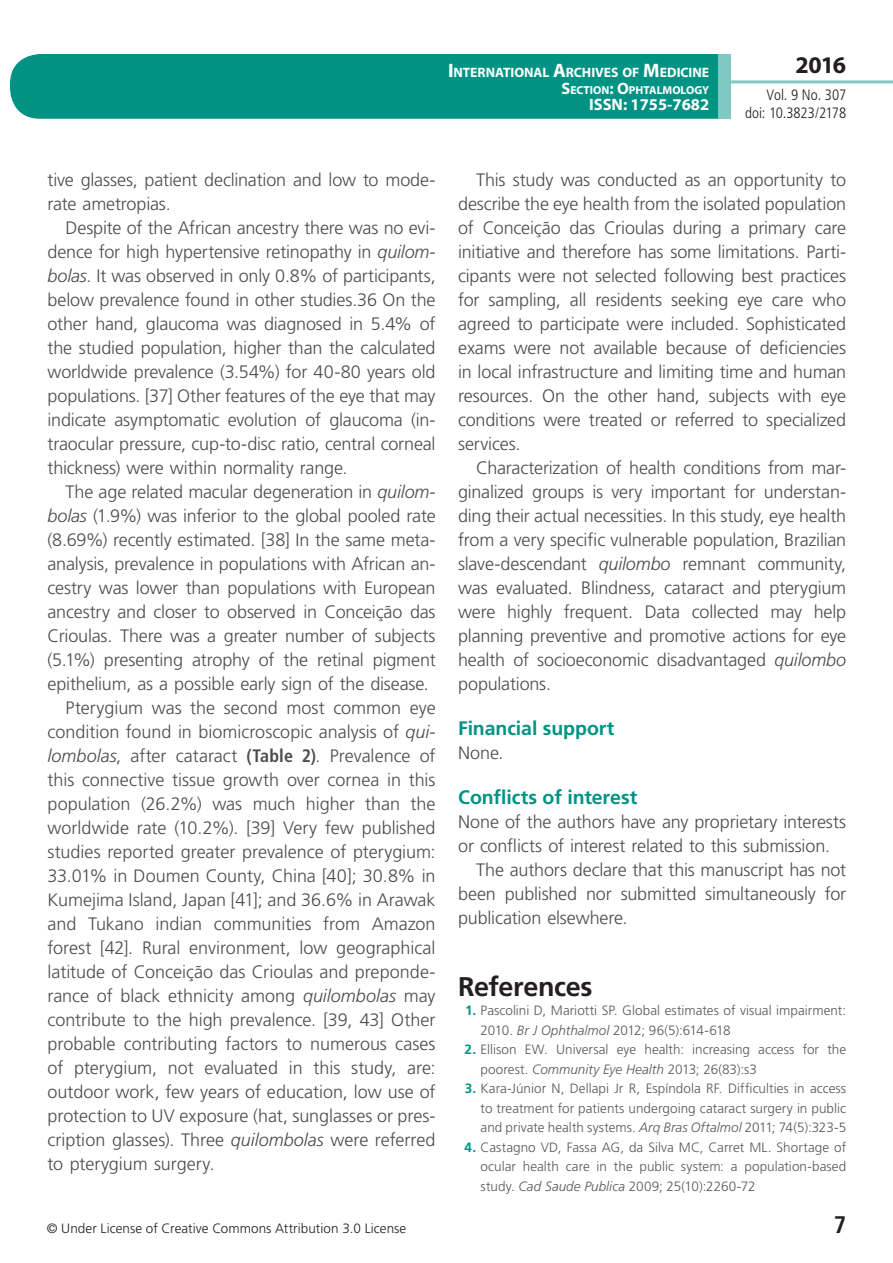
<style>
.page{position:relative;width:893px;height:1263px;background:#fff}
.page>*{position:absolute;margin:0;border:0;box-sizing:border-box;transform-origin:0 0}
.t1{font:700 27px "Frutiger LT Std";letter-spacing:-.015em;color:#231f20}
.t2{font:700 24px "Myriad Pro";color:#231f20}
.t3{font:700 condensed 24px "Frutiger LT Std";color:#231f20}
.t4{font:700 19.5px "Frutiger LT Std";letter-spacing:-.005em;color:#009384}
.t5{font:300 18px/24px "Frutiger LT Std";letter-spacing:-.005em;color:#4b4c4d;text-align:justify}
.t6{font:700 16.5px "Myriad Pro";color:#fff}
.t7{font:300 condensed 15px/18px "Frutiger LT Std";letter-spacing:-.005em;color:#231f20;text-align:right}
.t8{font:700 13.65px "Myriad Pro";letter-spacing:-.005em;color:#fff}
.t9{font:300 13.5px/19.5px "Frutiger LT Std";color:#57585a}
.t10{font:300 13.5px "Frutiger LT Std";letter-spacing:.005em;color:#231f20}
.t11{font:700 11.55px "Myriad Pro";color:#fff}
.s1{font-size:19.5px}
.s2{font-size:16.5px}
.s3{font-style:italic}
.s4{font-weight:700;font-stretch:condensed}
.s5{font-weight:700;color:#009384}
</style>
<div class="page">
<div style="left:10px;top:54px;width:775px;height:65px;background:#009384;border-radius:30px"></div>
<div style="left:732px;top:0;width:161px;height:157px;background:#fff"></div>
<hr style="left:730px;top:80px;width:163px;height:3px;background:#80c9c2">
<div style="left:718px;top:54px;width:13px;height:65px;background:#80c9c2"></div>
<p class="t8" style="left:448px;top:64px;width:263px"><span class="s1">I</span>NTERNATIONAL <span class="s1">A</span>RCHIVES OF <span class="s1">M</span>EDICINE</p>
<p class="t11" style="left:561px;top:82px;width:149px"><span class="s2">S</span>ECTION<span class="s2">: O</span>PHTALMOLOGY</p>
<p class="t6" style="left:589px;top:94px;width:122px">ISSN: 1755-7682</p>
<h2 class="t2" style="left:795px;top:49px;width:52px">2016</h2>
<p class="t7" style="left:745px;top:86px;width:103px">Vol. 9 No. 307 doi: 10.3823/2178</p>
<p class="t5" style="left:48px;top:168px;width:390px">tive glasses, patient declination and low to mode&shy;rate ametropias.</p>
<p class="t5" style="left:48px;top:216px;width:390px;text-indent:18px">Despite of the African ancestry there was no evi&shy;dence for high hypertensive retinopathy in <span class="s3">quilom&shy;bolas</span>. It was observed in only 0.8% of participants, below prevalence found in other studies.36 On the other hand, glaucoma was diagnosed in 5.4% of the studied population, higher than the calculated worldwide prevalence (3.54%) for 40-80 years old populations. [37] Other features of the eye that may indicate asymptomatic evolution of glaucoma (in&shy;traocular pressure, cup-to-disc ratio, central corneal thickness) were within normality range.</p>
<p class="t5" style="left:66px;top:480px;width:372px">The age related macular degeneration in <span class="s3">quilom-</span></p>
<p class="t5" style="left:48px;top:504px;width:390px"><span class="s3">bolas</span> (1.9%) was inferior to the global pooled rate</p>
<p class="t5" style="left:48px;top:528px;width:390px">(8.69%) recently estimated. [38] In the same meta-</p>
<p class="t5" style="left:48px;top:552px;width:390px">analysis, prevalence in populations with African an-</p>
<p class="t5" style="left:48px;top:576px;width:390px">cestry was lower than populations with European</p>
<p class="t5" style="left:48px;top:600px;width:390px">ancestry and closer to observed in Conceição das</p>
<p class="t5" style="left:48px;top:624px;width:390px">Crioulas. There was a greater number of subjects</p>
<p class="t5" style="left:48px;top:648px;width:390px">(5.1%) presenting atrophy of the retinal pigment</p>
<p class="t5" style="left:48px;top:672px;width:383px">epithelium, as a possible early sign of the disease.</p>
<p class="t5" style="left:66px;top:696px;width:372px">Pterygium was the second most common eye</p>
<p class="t5" style="left:48px;top:720px;width:390px">condition found in biomicroscopic analysis of <span class="s3">qui-</span></p>
<p class="t5" style="left:48px;top:744px;width:390px"><span class="s3">lombolas</span>, after cataract <span class="s4">(Table 2)</span>. Prevalence of</p>
<p class="t5" style="left:48px;top:768px;width:390px">this connective tissue growth over cornea in this</p>
<p class="t5" style="left:48px;top:792px;width:390px">population (26.2%) was much higher than the</p>
<p class="t5" style="left:48px;top:816px;width:390px">worldwide rate (10.2%). [39] Very few published</p>
<p class="t5" style="left:48px;top:840px;width:390px">studies reported greater prevalence of pterygium:</p>
<p class="t5" style="left:48px;top:864px;width:390px">33.01% in Doumen County, China [40]; 30.8% in</p>
<p class="t5" style="left:48px;top:888px;width:390px">Kumejima Island, Japan [41]; and 36.6% in Arawak</p>
<p class="t5" style="left:48px;top:912px;width:390px">and Tukano indian communities from Amazon</p>
<p class="t5" style="left:48px;top:936px;width:390px">forest [42]. Rural environment, low geographical</p>
<p class="t5" style="left:48px;top:960px;width:390px">latitude of Conceição das Crioulas and preponde-</p>
<p class="t5" style="left:48px;top:984px;width:390px">rance of black ethnicity among <span class="s3">quilombolas</span> may</p>
<p class="t5" style="left:48px;top:1008px;width:390px">contribute to the high prevalence. [39, 43] Other</p>
<p class="t5" style="left:48px;top:1032px;width:390px">probable contributing factors to numerous cases</p>
<p class="t5" style="left:48px;top:1056px;width:390px">of pterygium, not evaluated in this study, are:</p>
<p class="t5" style="left:48px;top:1080px;width:390px">outdoor work, few years of education, low use of</p>
<p class="t5" style="left:48px;top:1104px;width:390px">protection to UV exposure (hat, sunglasses or pres-</p>
<p class="t5" style="left:48px;top:1128px;width:390px">cription glasses). Three <span class="s3">quilombolas</span> were referred</p>
<p class="t5" style="left:48px;top:1152px;width:169px">to pterygium surgery.</p>
<p class="t5" style="left:458px;top:168px;width:390px;text-indent:18px">This study was conducted as an opportunity to describe the eye health from the isolated population of Conceição das Crioulas during a primary care initiative and therefore has some limitations. Parti&shy;cipants were not selected following best practices for sampling, all residents seeking eye care who agreed to participate were included. Sophisticated exams were not available because of deficiencies in local infrastructure and limiting time and human resources. On the other hand, subjects with eye conditions were treated or referred to specialized services.</p>
<p class="t5" style="left:458px;top:456px;width:390px;text-indent:18px">Characterization of health conditions from mar&shy;ginalized groups is very important for understan&shy;ding their actual necessities. In this study, eye health from a very specific vulnerable population, Brazilian slave-descendant <span class="s3">quilombo</span> remnant community, was evaluated. Blindness, cataract and pterygium were highly frequent. Data collected may help planning preventive and promotive actions for eye health of socioeconomic disadvantaged <span class="s3">quilombo </span>populations.</p>
<p class="t4" style="left:458px;top:717px;width:158px">Financial support</p>
<p class="t5" style="left:458px;top:741px;width:47px">None.</p>
<p class="t4" style="left:458px;top:786px;width:181px">Conflicts of interest</p>
<p class="t5" style="left:458px;top:810px;width:390px">None of the authors have any proprietary interests</p>
<p class="t5" style="left:458px;top:834px;width:373px">or conflicts of interest related to this submission.</p>
<p class="t5" style="left:476px;top:858px;width:372px">The authors declare that this manuscript has not</p>
<p class="t5" style="left:458px;top:882px;width:390px">been published nor submitted simultaneously for</p>
<p class="t5" style="left:458px;top:906px;width:171px">publication elsewhere.</p>
<h1 class="t1" style="left:458px;top:971px;width:136px">References</h1>
<p class="t9" style="left:481px;top:1001px;width:367px;text-indent:-16px"><span class="s5">1.</span> Pascolini D, Mariotti SP. Global estimates of visual impairment:<br>2010. <span class="s3">Br J Ophthalmol</span> 2012; 96(5):614-618</p>
<p class="t9" style="left:481px;top:1040px;width:367px;text-indent:-16px"><span class="s5">2.</span> Ellison EW. Universal eye health: increasing access for the poorest. <span class="s3">Community Eye Health</span> 2013; 26(83):s3</p>
<p class="t9" style="left:481px;top:1079px;width:367px;text-align:justify;text-indent:-16px"><span class="s5">3.</span> Kara-Júnior N, Dellapi Jr R, Espíndola RF. Difficulties in access to treatment for patients undergoing cataract surgery in public and private health systems. <span class="s3">Arq Bras Oftalmol</span> 2011; 74(5):323-5</p>
<p class="t9" style="left:481px;top:1138px;width:367px;text-align:justify;text-indent:-16px"><span class="s5">4.</span> Castagno VD, Fassa AG, da Silva MC, Carret ML. Shortage of ocular health care in the public system: a population-based study. <span class="s3">Cad Saude Publica</span> 2009; 25(10):2260-72</p>
<p class="t10" style="left:47px;top:1220px;width:361px">© Under License of Creative Commons Attribution 3.0 License</p>
<h2 class="t3" style="left:834px;top:1210px;width:14px">7</h2>
</div>
